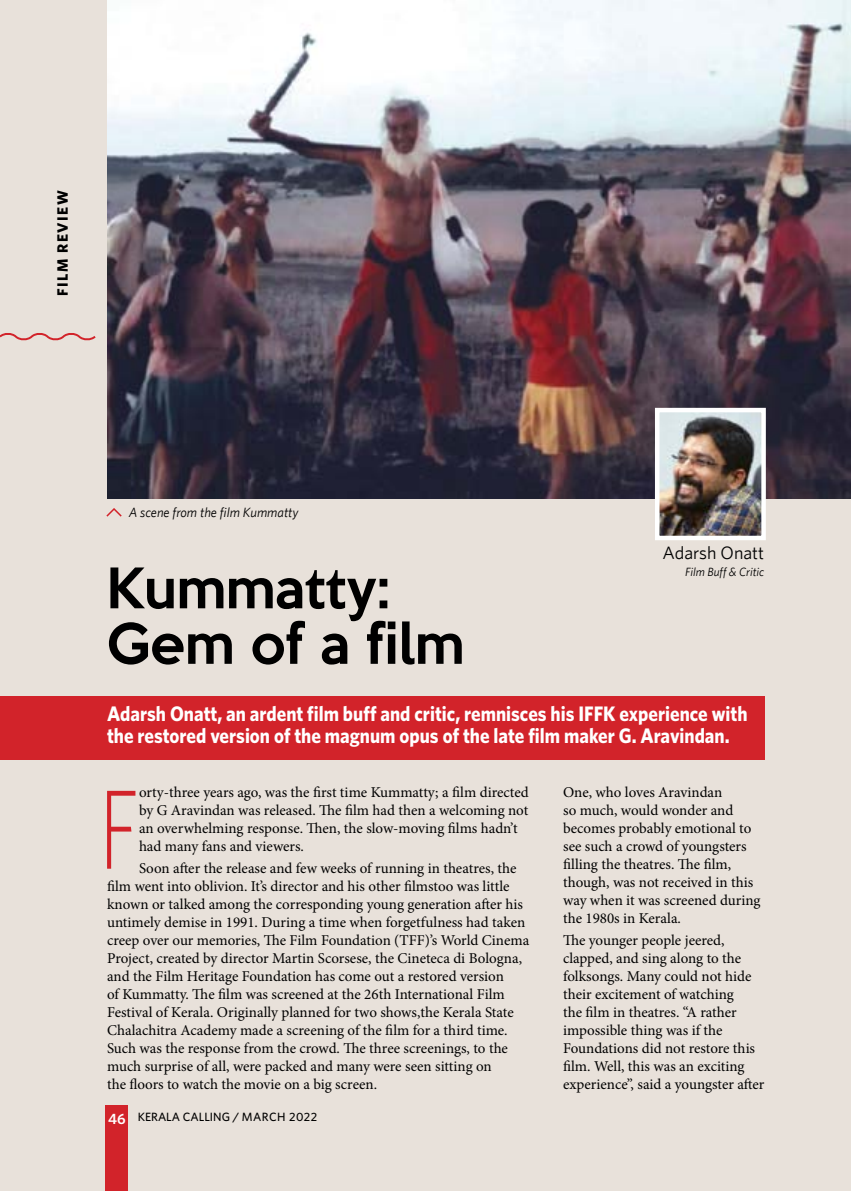
<style>
.page{position:relative;width:851px;height:1191px;background:#fff}
.page>*{position:absolute;margin:0;border:0;box-sizing:border-box;transform-origin:0 0}
.t1{font:300 112.8px "Whitney";color:#d2232a;scale:.75 1}
.t2{font:500 51px/55.5px "Keep Calm";color:#000}
.t3{font:700 21px/22.2px "Whitney";color:#fff;scale:.9 1}
.t4{font:18px "Whitney";color:#000}
.t5{font:15px/18px "Minion Pro";color:#000}
.t6{font:700 15px "Whitney";letter-spacing:.1em;color:#000}
.t7{font:italic 13.5px "Whitney";color:#000}
.t8{font:500 12px "Whitney";color:#000}
.t9{font:italic 12px "Whitney";color:#000}
.s1{font-weight:600;font-size:15px;color:#fff}
</style>
<div class="page">
<div style="left:0;top:0;width:850px;height:1191px;background:#e8e1da"></div>
<hr style="left:850px;top:0;width:1px;height:1191px;background:#c6b4a3">
<div style="left:105px;top:1106px;width:23px;height:85px;background:#d2232a"></div>
<svg style="left:0;top:333px;width:96px;height:8px"></svg>
<div style="left:0;top:696px;width:764px;height:63px;background:#d2232a"></div>
<img style="left:107px;top:0;width:743px;height:498px">
<img style="left:660px;top:413px;width:100px;height:122px">
<div style="left:655px;top:408px;width:110px;height:132px;border:4px solid #fff"></div>
<svg style="left:106px;top:508px;width:16px;height:9px"></svg>
<p class="t6" style="left:53px;top:296px;width:107px;rotate:-90deg">FILM REVIEW</p>
<p class="t7" style="left:129px;top:504px;width:171px">A scene from the film Kummatty</p>
<h2 class="t2" style="left:106px;top:556px;width:359px">Kummatty:<br>Gem of a film</h2>
<p class="t4" style="left:662px;top:542px;width:103px">Adarsh Onatt</p>
<p class="t9" style="left:685px;top:565px;width:80px">Film Buff &amp; Critic</p>
<h3 class="t3" style="left:107px;top:702px;width:713px">Adarsh Onatt, an ardent film buff and critic, remnisces his IFFK experience with the restored version of the magnum opus of the late film maker G. Aravindan.</h3>
<h1 class="t1" style="left:99px;top:764px;width:55px">F</h1>
<p class="t5" style="left:139px;top:783px;width:391px">orty-three years ago, was the first time Kummatty; a film directed by G Aravindan was released. The film had then a welcoming not an overwhelming response. Then, the slow-moving films hadn’t had many fans and viewers.</p>
<p class="t5" style="left:107px;top:859px;width:423px;text-indent:32px">Soon after the release and few weeks of running in theatres, the film went into oblivion. It’s director and his other filmstoo was little known or talked among the corresponding young generation after his untimely demise in 1991. During a time when forgetfulness had taken creep over our memories, The Film Foundation (TFF)’s World Cinema Project, created by director Martin Scorsese, the Cineteca di Bologna, and the Film Heritage Foundation has come out a restored version<br>of Kummatty. The film was screened at the 26th International Film Festival of Kerala. Originally planned for two shows,the Kerala State Chalachitra Academy made a screening of the film for a third time.<br>Such was the response from the crowd. The three screenings, to the much surprise of all, were packed and many were seen sitting on<br>the floors to watch the movie on a big screen.</p>
<p class="t8" style="left:108px;top:1109px;width:210px"><span class="s1">46</span> KERALA CALLING / MARCH 2022</p>
<p class="t5" style="left:563px;top:783px;width:199px">One, who loves Aravindan<br>so much, would wonder and becomes probably emotional to see such a crowd of youngsters filling the theatres. The film, though, was not received in this way when it was screened during the 1980s in Kerala.</p>
<p class="t5" style="left:563px;top:931px;width:203px">The younger people jeered, clapped, and sing along to the folksongs. Many could not hide their excitement of watching<br>the film in theatres. “A rather impossible thing was if the<br>Foundations did not restore this film. Well, this was an exciting experience”, said a youngster after</p>
</div>
